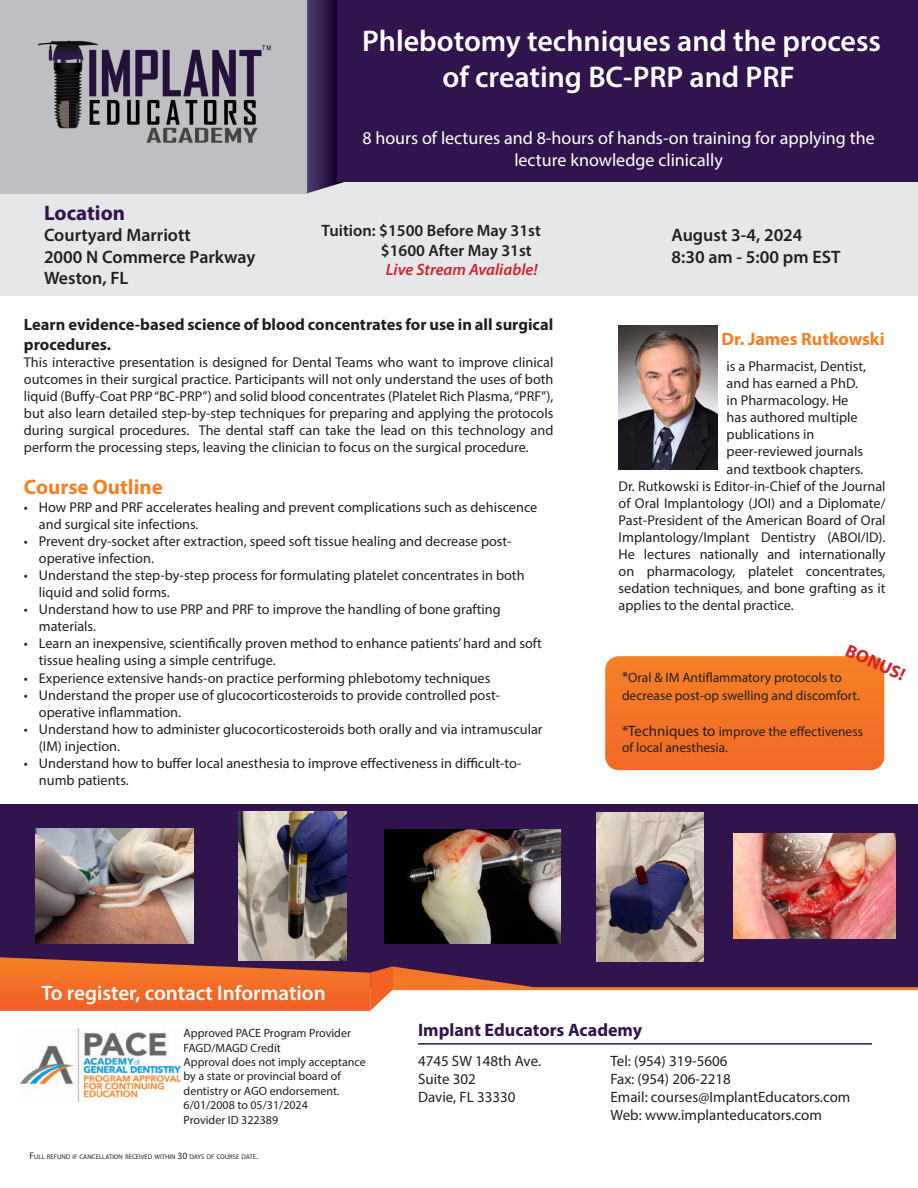
<style>
.page{position:relative;width:918px;height:1188px;background:#fff}
.page>*{position:absolute;margin:0;border:0;box-sizing:border-box;transform-origin:0 0}
.t1{font:600 30px/36px "Myriad Pro";color:#fff;text-align:center}
.t2{font:600 21px "Myriad Pro";color:#fff}
.t3{font:700 21px "Myriad Pro";color:#f48026}
.t4{font:700 21px "Myriad Pro";color:#31144e}
.t5{font:18px/21.6px "Myriad Pro";color:#fff;text-align:center}
.t6{font:600 18px "Myriad Pro";color:#231f20}
.t7{font:700 18px "Myriad Pro";color:#31144e}
.t8{font:700 18px "Myriad Pro";color:#f48026}
.t9{font:700 18px "Myriad Pro";color:#d1232a}
.t10{font:700 16.5px/19.8px "Myriad Pro";color:#231f20}
.t11{font:600 16.5px/19.8px "Myriad Pro";color:#231f20}
.t12{font:italic 600 16.5px "Myriad Pro";color:#d1232a}
.t13{font:15px/18px "Myriad Pro";color:#231f20}
.t14{font:14.25px/17.1px "Myriad Pro";color:#231f20}
.t15{font:13.5px/18px "Myriad Pro";color:#231f20}
.t16{font:12px/14.4px "Myriad Pro";color:#231f20}
.t17{font:6.75px "Myriad Pro";color:#231f20}
.s1{font-size:15px}
.s2{font-size:9.6px}
</style>
<div class="page">
<div style="left:0;top:164px;width:918px;height:132px;background:#e6e7e9"></div>
<div style="left:0;top:805px;width:918px;height:183px;background:#31144e"></div>
<svg style="left:605px;top:656px;width:279px;height:114px;background:#f37528"></svg>
<svg style="left:0;top:957px;width:918px;height:54px"></svg>
<div style="left:0;top:0;width:307px;height:193px;background:#bebfc2"></div>
<svg style="left:307px;top:0;width:37px;height:193px;background:#382555"></svg>
<div style="left:338px;top:0;width:580px;height:182px;background:#31144e"></div>
<img style="left:38px;top:40px;width:233px;height:103px">
<img style="left:21px;top:1028px;width:159px;height:74px">
<hr style="left:418px;top:1043px;width:454px;height:2px;background:#31144e">
<img style="left:619px;top:325px;width:98px;height:145px">
<img style="left:384px;top:829px;width:177px;height:114px">
<img style="left:733px;top:834px;width:163px;height:104px">
<img style="left:239px;top:811px;width:107px;height:149px">
<img style="left:36px;top:828px;width:157px;height:115px">
<img style="left:596px;top:813px;width:107px;height:149px">
<h1 class="t1" style="left:362px;top:22px;width:520px">Phlebotomy techniques and the process of creating BC-PRP and PRF</h1>
<p class="t5" style="left:362px;top:127px;width:514px">8 hours of lectures and 8-hours of hands-on training for applying the lecture knowledge clinically</p>
<h2 class="t4" style="left:44px;top:199px;width:83px">Location</h2>
<p class="t6" style="left:44px;top:224px;width:148px">Courtyard Marriott</p>
<p class="t6" style="left:672px;top:224px;width:133px">August 3-4, 2024</p>
<p class="t6" style="left:44px;top:245px;width:213px">2000 N Commerce Parkway</p>
<p class="t6" style="left:672px;top:245px;width:170px">8:30 am - 5:00 pm EST</p>
<p class="t6" style="left:44px;top:267px;width:86px">Weston, FL</p>
<p class="t11" style="left:381px;top:220px;width:162px;text-indent:-59px">Tuition: $1500 Before May 31st $1600 After May 31st</p>
<p class="t12" style="left:386px;top:259px;width:153px">Live Stream Avaliable!</p>
<p class="t10" style="left:24px;top:314px;width:531px">Learn evidence-based science of blood concentrates for use in all surgical procedures.</p>
<p class="t14" style="left:24px;top:353px;width:531px;text-align:justify">This interactive presentation is designed for Dental Teams who want to improve clinical outcomes in their surgical practice. Participants will not only understand the uses of both liquid (Buffy-Coat PRP “BC-PRP”) and solid blood concentrates (Platelet Rich Plasma, “PRF”), but also learn detailed step-by-step techniques for preparing and applying the protocols during surgical procedures. The dental staff can take the lead on this technology and perform the processing steps, leaving the clinician to focus on the surgical procedure.</p>
<h2 class="t3" style="left:24px;top:474px;width:140px">Course Outline</h2>
<p class="t14" style="left:39px;top:498px;width:500px;text-indent:-15px">• How PRP and PRF accelerates healing and prevent complications such as dehiscence and surgical site infections.</p>
<p class="t14" style="left:39px;top:532px;width:474px;text-indent:-15px">• Prevent dry-socket after extraction, speed soft tissue healing and decrease post&shy;operative infection.</p>
<p class="t14" style="left:39px;top:566px;width:487px;text-indent:-15px">• Understand the step-by-step process for formulating platelet concentrates in both liquid and solid forms.</p>
<p class="t14" style="left:39px;top:601px;width:463px;text-indent:-15px">• Understand how to use PRP and PRF to improve the handling of bone grafting materials.</p>
<p class="t14" style="left:39px;top:635px;width:505px;text-indent:-15px">• Learn an inexpensive, scientifically proven method to enhance patients’ hard and soft tissue healing using a simple centrifuge.</p>
<p class="t14" style="left:24px;top:669px;width:468px">• Experience extensive hands-on practice performing phlebotomy techniques</p>
<p class="t14" style="left:39px;top:686px;width:463px;text-indent:-15px">• Understand the proper use of glucocorticosteroids to provide controlled post&shy;operative inflammation.</p>
<p class="t14" style="left:39px;top:720px;width:505px;text-indent:-15px">• Understand how to administer glucocorticosteroids both orally and via intramuscular (IM) injection.</p>
<p class="t14" style="left:39px;top:755px;width:484px;text-indent:-15px">• Understand how to buffer local anesthesia to improve effectiveness in difficult-to&shy;numb patients.</p>
<p class="t8" style="left:721px;top:328px;width:165px">Dr. James Rutkowski</p>
<p class="t14" style="left:727px;top:357px;width:141px">is a Pharmacist, Dentist,</p>
<p class="t14" style="left:727px;top:374px;width:133px">and has earned a PhD.</p>
<p class="t14" style="left:727px;top:392px;width:123px">in Pharmacology. He</p>
<p class="t14" style="left:727px;top:409px;width:133px">has authored multiple</p>
<p class="t14" style="left:727px;top:426px;width:89px">publications in</p>
<p class="t14" style="left:727px;top:443px;width:138px">peer-reviewed journals</p>
<p class="t14" style="left:727px;top:460px;width:138px">and textbook chapters.</p>
<p class="t14" style="left:619px;top:477px;width:269px">Dr. Rutkowski is Editor-in-Chief of the Journal</p>
<p class="t14" style="left:619px;top:494px;width:268px">of Oral Implantology (JOI) and a Diplomate/</p>
<p class="t14" style="left:619px;top:511px;width:269px">Past-President of the American Board of Oral</p>
<p class="t14" style="left:619px;top:528px;width:269px">Implantology/Implant Dentistry (ABOI/ID).</p>
<p class="t14" style="left:619px;top:545px;width:268px">He lectures nationally and internationally</p>
<p class="t14" style="left:619px;top:563px;width:269px">on pharmacology, platelet concentrates,</p>
<p class="t14" style="left:619px;top:580px;width:268px">sedation techniques, and bone grafting as it</p>
<p class="t14" style="left:619px;top:597px;width:177px">applies to the dental practice.</p>
<p class="t9" style="left:852px;top:639px;width:65px;rotate:24deg">BONUS!</p>
<p class="t15" style="left:622px;top:668px;width:239px"><span class="s1">*</span>Oral &amp; IM Antiflammatory protocols to decrease post-op swelling and discomfort.</p>
<p class="t15" style="left:622px;top:723px;width:243px;line-height:16.2px"><span class="s1">*Techniques to</span> improve the effectiveness of local anesthesia.</p>
<h2 class="t2" style="left:41px;top:979px;width:286px">To register, contact Information</h2>
<p class="t16" style="left:184px;top:1026px;width:184px">Approved PACE Program Provider<br>FAGD/MAGD Credit<br>Approval does not imply acceptance by a state or provincial board of dentistry or AGO endorsement.<br>6/01/2008 to 05/31/2024<br>Provider ID 322389</p>
<p class="t17" style="left:29px;top:1152px;width:230px"><span class="s2">F</span>ULL REFUND IF CANCELLATION RECEIVED WITHIN <span class="s2">30</span> DAYS OF COURSE DATE<span class="s2">.</span></p>
<p class="t7" style="left:418px;top:1018px;width:226px">Implant Educators Academy</p>
<p class="t13" style="left:418px;top:1052px;width:125px">4745 SW 148th Ave.<br>Suite 302<br>Davie, FL 33330</p>
<p class="t13" style="left:610px;top:1052px;width:241px">Tel: (954) 319-5606<br>Fax: (954) 206-2218<br>Email: courses@ImplantEducators.com<br>Web: www.implanteducators.com</p>
</div>
